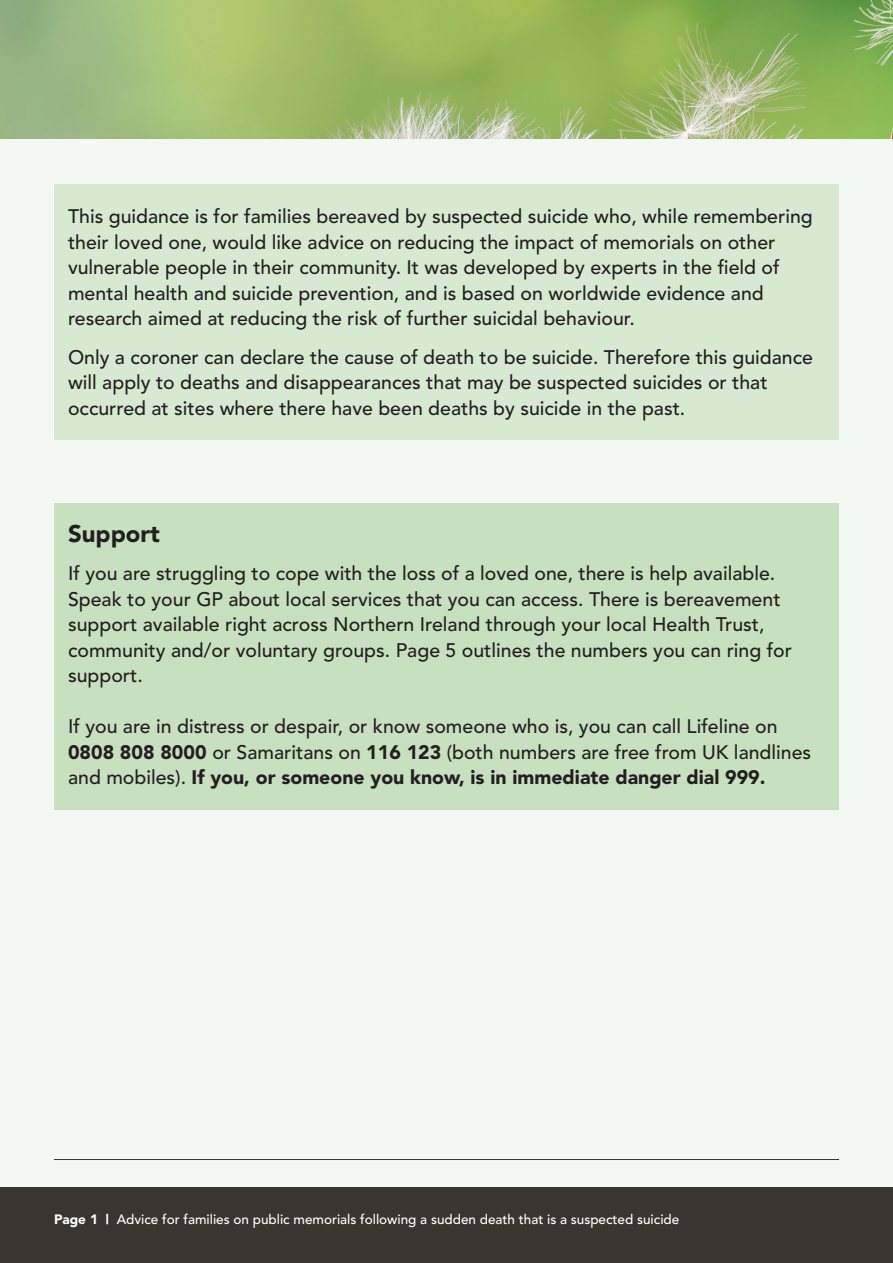
<style>
.page{position:relative;width:893px;height:1263px;background:#fff}
.page>*{position:absolute;margin:0;border:0;box-sizing:border-box;transform-origin:0 0}
.t1{font:900 24px "Avenir";color:#231f20}
.t2{font:500 19.5px/25.5px "Avenir";color:#231f20}
.t3{font:500 13.5px "Avenir";color:#fff}
.s1{font-weight:900}
</style>
<div class="page">
<div style="left:0;top:111px;width:893px;height:1098px;background:#f3f9f2"></div>
<img style="left:0;top:0;width:893px;height:139px">
<div style="left:0;top:1188px;width:893px;height:75px;background:#3b3532"></div>
<hr style="left:54px;top:1159px;width:785px;height:1px;background:#3b3532">
<div style="left:54px;top:184px;width:785px;height:255px;background:#d8e9d2"></div>
<div style="left:54px;top:504px;width:785px;height:306px;background:#c7e0bf"></div>
<p class="t2" style="left:68px;top:204px;width:746px">This guidance is for families bereaved by suspected suicide who, while remembering their loved one, would like advice on reducing the impact of memorials on other vulnerable people in their community. It was developed by experts in the field of mental health and suicide prevention, and is based on worldwide evidence and research aimed at reducing the risk of further suicidal behaviour.</p>
<p class="t2" style="left:68px;top:345px;width:746px">Only a coroner can declare the cause of death to be suicide. Therefore this guidance will apply to deaths and disappearances that may be suspected suicides or that occurred at sites where there have been deaths by suicide in the past.</p>
<p class="t1" style="left:68px;top:519px;width:93px">Support</p>
<p class="t2" style="left:68px;top:561px;width:725px">If you are struggling to cope with the loss of a loved one, there is help available.<br>Speak to your GP about local services that you can access. There is bereavement support available right across Northern Ireland through your local Health Trust, community and/or voluntary groups. Page 5 outlines the numbers you can ring for support.</p>
<p class="t2" style="left:68px;top:714px;width:745px">If you are in distress or despair, or know someone who is, you can call Lifeline on<br><span class="s1">0808 808 8000</span> or Samaritans on <span class="s1">116 123</span> (both numbers are free from UK landlines and mobiles). <span class="s1">If you, or someone you know, is in immediate danger dial 999.</span></p>
<p class="t3" style="left:54px;top:1211px;width:627px"><span class="s1">Page 1 |</span> Advice for families on public memorials following a sudden death that is a suspected suicide</p>
</div>
